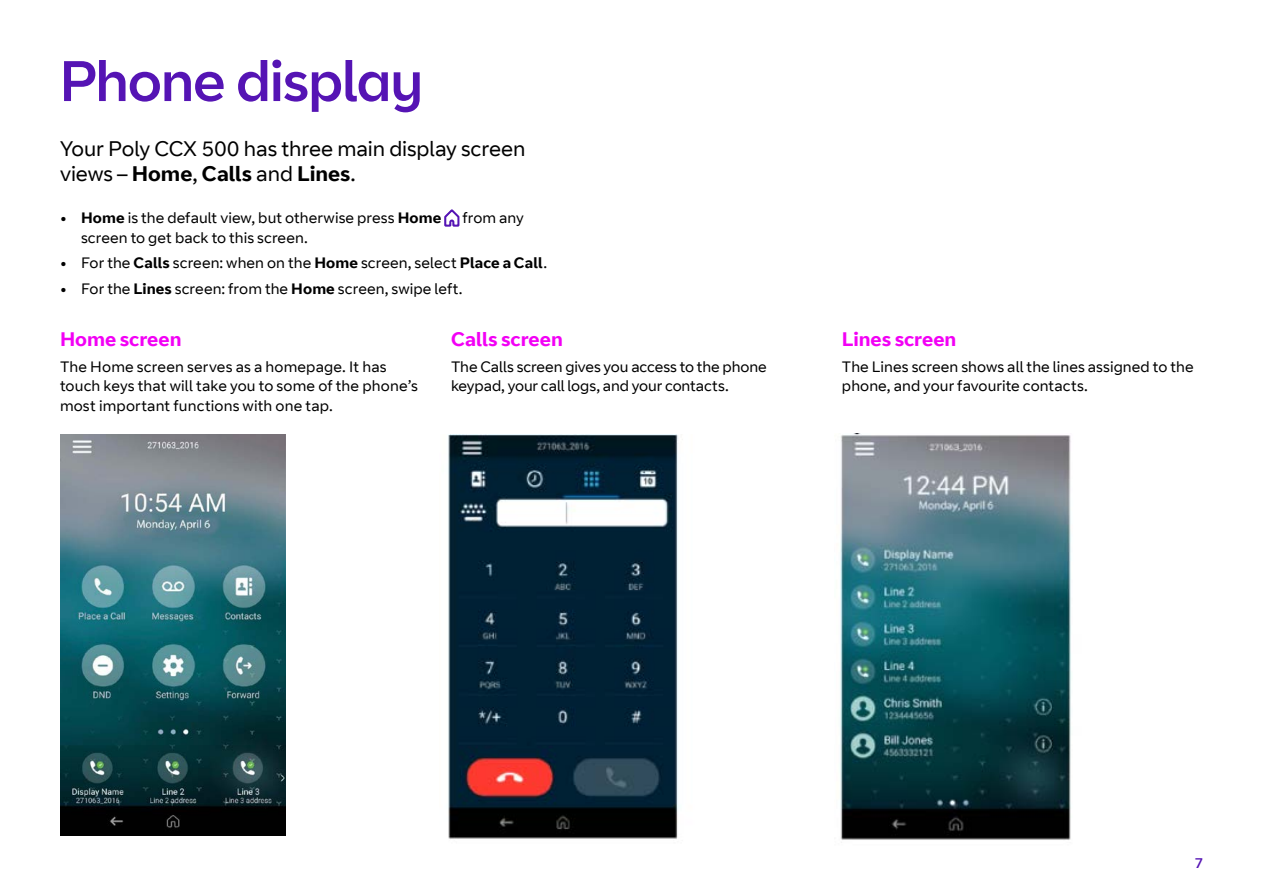
<style>
.page{position:relative;width:1263px;height:893px;background:#fff}
.page>*{position:absolute;margin:0;border:0;box-sizing:border-box;transform-origin:0 0}
.t1{font:57px "BT Curve Headline";letter-spacing:-.01em;color:#5514b4}
.t2{font:21px/25.2px "BT Curve";letter-spacing:-.005em;color:#000}
.t3{font:700 19.5px "BT Curve";color:#f200f5}
.t4{font:15px/19.5px "BT Curve";letter-spacing:.005em;color:#000}
.t5{font:14.25px "BT Curve Headline";color:#5514b4}
.s1{font-weight:700}
</style>
<div class="page">
<img style="left:60px;top:434px;width:226px;height:402px">
<svg style="left:444px;top:209px;width:16px;height:18px"></svg>
<img style="left:448px;top:434px;width:231px;height:405px">
<img style="left:840px;top:434px;width:232px;height:409px">
<h1 class="t1" style="left:60px;top:47px;width:364px">Phone display</h1>
<h2 class="t2" style="left:60px;top:137px;width:467px">Your Poly CCX 500 has three main display screen views – <span class="s1">Home</span>, <span class="s1">Calls</span> and <span class="s1">Lines</span>.</h2>
<p class="t4" style="left:60px;top:209px;width:383px"><span class="s1">• Home</span> is the default view, but otherwise press <span class="s1">Home</span></p>
<p class="t4" style="left:462px;top:209px;width:63px">from any</p>
<p class="t4" style="left:81px;top:229px;width:228px">screen to get back to this screen.</p>
<p class="t4" style="left:60px;top:254px;width:489px"><span class="s1">•</span> For the <span class="s1">Calls</span> screen: when on the <span class="s1">Home</span> screen, select <span class="s1">Place a Call</span>.</p>
<p class="t4" style="left:60px;top:280px;width:404px"><span class="s1">•</span> For the <span class="s1">Lines</span> screen: from the <span class="s1">Home</span> screen, swipe left.</p>
<h3 class="t3" style="left:60px;top:328px;width:123px">Home screen</h3>
<p class="t4" style="left:60px;top:357px;width:359px">The Home screen serves as a homepage. It has touch keys that will take you to some of the phone’s most important functions with one tap.</p>
<h3 class="t3" style="left:451px;top:328px;width:113px">Calls screen</h3>
<p class="t4" style="left:451px;top:357px;width:317px">The Calls screen gives you access to the phone keypad, your call logs, and your contacts.</p>
<h3 class="t3" style="left:842px;top:328px;width:116px">Lines screen</h3>
<p class="t4" style="left:842px;top:357px;width:353px">The Lines screen shows all the lines assigned to the phone, and your favourite contacts.</p>
<p class="t5" style="left:1195px;top:854px;width:9px">7</p>
</div>
